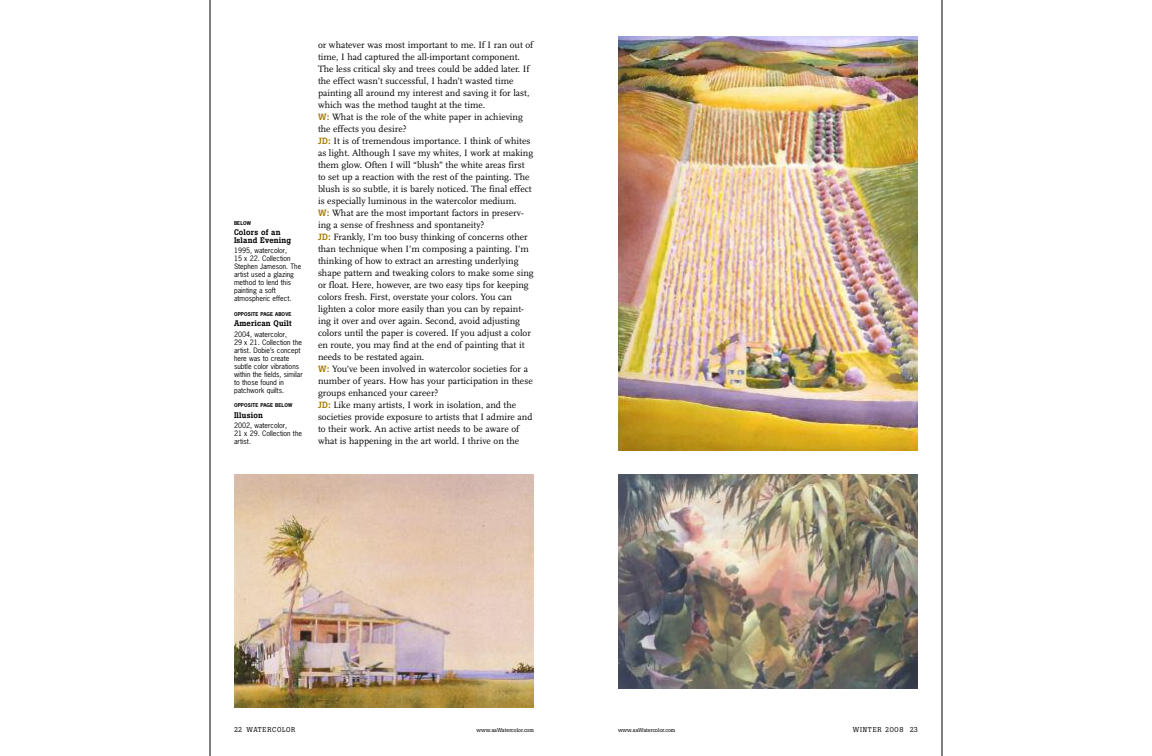
<style>
.page{position:relative;width:1152px;height:756px;background:#fff}
.page>*{position:absolute;margin:0;border:0;box-sizing:border-box;transform-origin:0 0}
.t1{font:9.5px/12px "Scala";color:#000}
.t2{font:500 8px/8px "Boton";letter-spacing:.02em;color:#000}
.t3{font:7px/8px "News Gothic";color:#000}
.t4{font:7px "Boton";letter-spacing:.11em;color:#000}
.t5{font:5.5px "Boton";color:#000}
.t6{font:700 5px "News Gothic";letter-spacing:.02em;color:#000}
.s1{font-family:"Boton";font-weight:500;font-size:9px;color:#a57c0a}
</style>
<div class="page">
<hr style="left:210px;top:0;width:1px;height:756px;background:#000">
<hr style="left:942px;top:0;width:1px;height:756px;background:#000">
<img style="left:618px;top:36px;width:300px;height:415px">
<img style="left:618px;top:474px;width:300px;height:214px">
<img style="left:234px;top:474px;width:300px;height:234px">
<p class="t6" style="left:234px;top:220px;width:19px">BELOW</p>
<p class="t2" style="left:234px;top:229px;width:59px">Colors of an<br>Island Evening</p>
<p class="t3" style="left:234px;top:247px;width:69px">1995, watercolor,<br>15 x 22. Collection<br>Stephen Jameson. The artist used a glazing method to lend this painting a soft atmospheric effect.</p>
<p class="t6" style="left:234px;top:312px;width:59px">OPPOSITE PAGE ABOVE</p>
<p class="t2" style="left:234px;top:320px;width:59px">American Quilt</p>
<p class="t3" style="left:234px;top:330px;width:70px">2004, watercolor,<br>29 x 21. Collection the artist. Dobie’s concept here was to create subtle color vibrations within the fields, similar to those found in patchwork quilts.</p>
<p class="t6" style="left:234px;top:403px;width:60px">OPPOSITE PAGE BELOW</p>
<p class="t2" style="left:234px;top:412px;width:30px">Illusion</p>
<p class="t3" style="left:234px;top:421px;width:70px">2002, watercolor,<br>21 x 29. Collection the artist.</p>
<p class="t1" style="left:318px;top:39px;width:217px">or whatever was most important to me. If I ran out of time, I had captured the all-important component.<br>The less critical sky and trees could be added later. If the effect wasn’t successful, I hadn’t wasted time painting all around my interest and saving it for last, which was the method taught at the time.<br><span class="s1">W:</span> What is the role of the white paper in achieving the effects you desire?<br><span class="s1">JD:</span> It is of tremendous importance. I think of whites as light. Although I save my whites, I work at making them glow. Often I will “blush” the white areas first to set up a reaction with the rest of the painting. The blush is so subtle, it is barely noticed. The final effect is especially luminous in the watercolor medium.<br><span class="s1">W:</span> What are the most important factors in preserv&shy;ing a sense of freshness and spontaneity?<br><span class="s1">JD:</span> Frankly, I’m too busy thinking of concerns other than technique when I’m composing a painting. I’m thinking of how to extract an arresting underlying shape pattern and tweaking colors to make some sing or float. Here, however, are two easy tips for keeping colors fresh. First, overstate your colors. You can lighten a color more easily than you can by repaint&shy;ing it over and over again. Second, avoid adjusting colors until the paper is covered. If you adjust a color en route, you may find at the end of painting that it needs to be restated again.<br><span class="s1">W:</span> You’ve been involved in watercolor societies for a number of years. How has your participation in these groups enhanced your career?<br><span class="s1">JD:</span> Like many artists, I work in isolation, and the societies provide exposure to artists that I admire and to their work. An active artist needs to be aware of what is happening in the art world. I thrive on the</p>
<p class="t4" style="left:234px;top:727px;width:63px">22 WATERCOLOR</p>
<p class="t5" style="left:477px;top:728px;width:59px">www.aaWatercolor.com</p>
<p class="t5" style="left:618px;top:728px;width:59px">www.aaWatercolor.com</p>
<p class="t4" style="left:853px;top:727px;width:67px">WINTER 2008 23</p>
</div>
